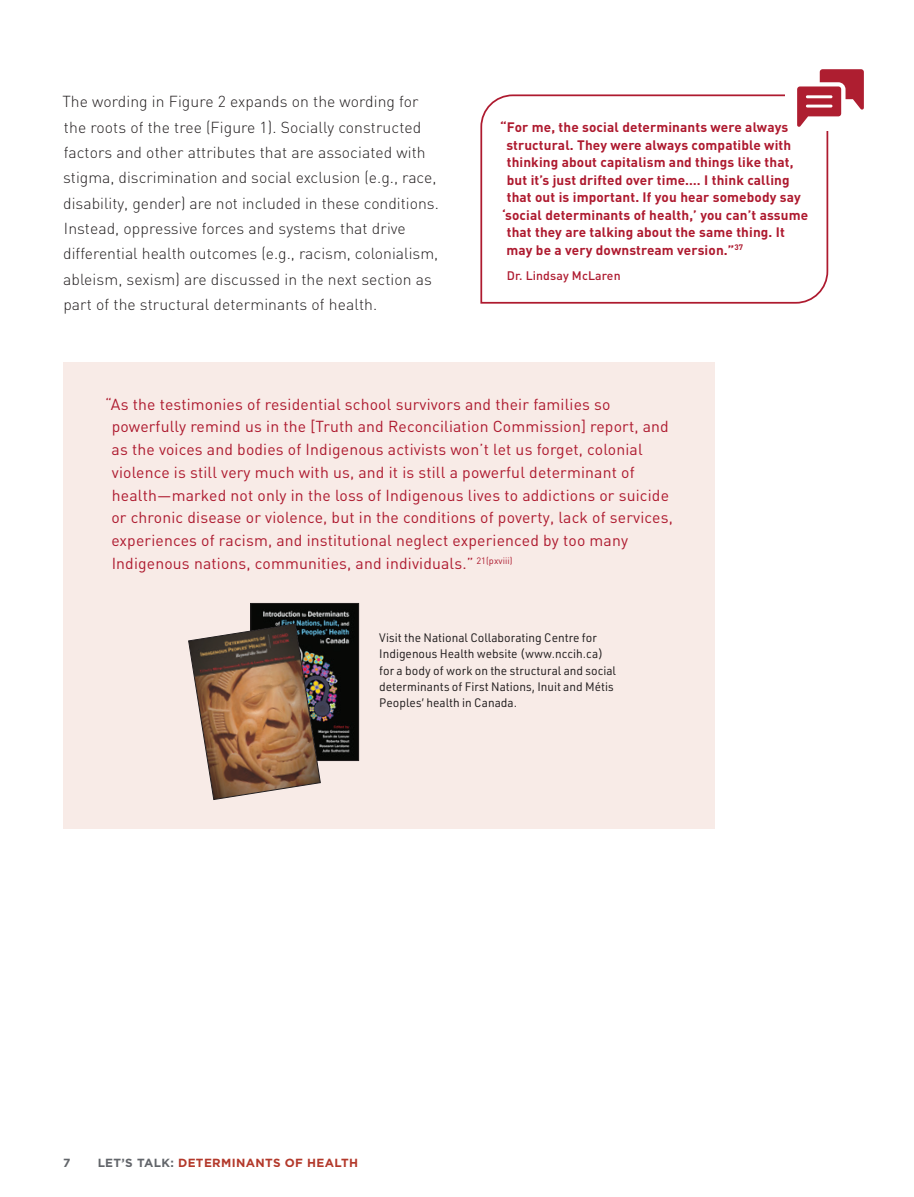
<style>
.page{position:relative;width:914px;height:1197px;background:#fff}
.page>*{position:absolute;margin:0;border:0;box-sizing:border-box;transform-origin:0 0}
.t1{font:15.75px/22.8px "DIN";letter-spacing:.01em;color:#ae1a2f}
.t2{font:300 15.75px/25.4px "DIN";letter-spacing:.005em;color:#231f20}
.t3{font:700 13.65px "DIN";letter-spacing:.01em;color:#ae1a2f}
.t4{font:500 12.25px "DIN";letter-spacing:.01em;color:#ae1a2f}
.t5{font:12.08px/16.1px "URWDIN";color:#231f20}
.t6{font:700 11.9px "Gotham HTF";letter-spacing:.03em;color:#b3392b}
.t7{font:700 11.9px "Gotham HTF";color:#62656a}
.s1{color:#62656a}
</style>
<div class="page">
<svg style="left:480px;top:94px;width:349px;height:210px"></svg>
<div style="left:785px;top:44px;width:87px;height:87px;background:#fff"></div>
<svg style="left:797px;top:69px;width:66px;height:58px"></svg>
<div style="left:63px;top:362px;width:651px;height:467px;background:#f8ebe7"></div>
<img style="left:252px;top:605px;width:105px;height:154px">
<div style="left:250px;top:603px;width:109px;height:158px;border:1px solid #231f20"></div>
<img style="left:188px;top:624px;width:133px;height:176px">
<p class="t2" style="left:62px;top:89px;width:378px">The wording in Figure 2 expands on the wording for the roots of the tree (Figure 1). Socially constructed factors and other attributes that are associated with stigma, discrimination and social exclusion (e.g., race, disability, gender) are not included in these conditions.<br>Instead, oppressive forces and systems that drive differential health outcomes (e.g., racism, colonialism, ableism, sexism) are discussed in the next section as part of the structural determinants of health.</p>
<p class="t3" style="left:500px;top:119px;width:289px">“For me, the social determinants were always</p>
<p class="t3" style="left:506px;top:136px;width:286px">structural. They were always compatible with</p>
<p class="t3" style="left:506px;top:154px;width:288px">thinking about capitalism and things like that,</p>
<p class="t3" style="left:507px;top:171px;width:284px">but it’s just drifted over time.… I think calling</p>
<p class="t3" style="left:506px;top:189px;width:295px">that out is important. If you hear somebody say</p>
<p class="t3" style="left:502px;top:206px;width:307px">‘social determinants of health,’ you can’t assume</p>
<p class="t3" style="left:506px;top:224px;width:280px">that they are talking about the same thing. It</p>
<p class="t3" style="left:506px;top:241px;width:238px">may be a very downstream version.”<sup>37</sup></p>
<p class="t4" style="left:506px;top:268px;width:115px">Dr. Lindsay McLaren</p>
<p class="t1" style="left:111px;top:392px;width:563px;text-indent:-6px">“As the testimonies of residential school survivors and their families so powerfully remind us in the [Truth and Reconciliation Commission] report, and as the voices and bodies of Indigenous activists won’t let us forget, colonial violence is still very much with us, and it is still a powerful determinant of health—marked not only in the loss of Indigenous lives to addictions or suicide or chronic disease or violence, but in the conditions of poverty, lack of services, experiences of racism, and institutional neglect experienced by too many Indigenous nations, communities, and individuals.” <sup>21(pxviii)</sup></p>
<p class="t5" style="left:379px;top:630px;width:238px">Visit the National Collaborating Centre for Indigenous Health website (www.nccih.ca) for a body of work on the structural and social determinants of First Nations, Inuit and Métis Peoples’ health in Canada.</p>
<p class="t7" style="left:63px;top:1156px;width:9px">7</p>
<p class="t6" style="left:98px;top:1156px;width:262px"><span class="s1">LET’S TALK:</span> DETERMINANTS OF HEALTH</p>
</div>
